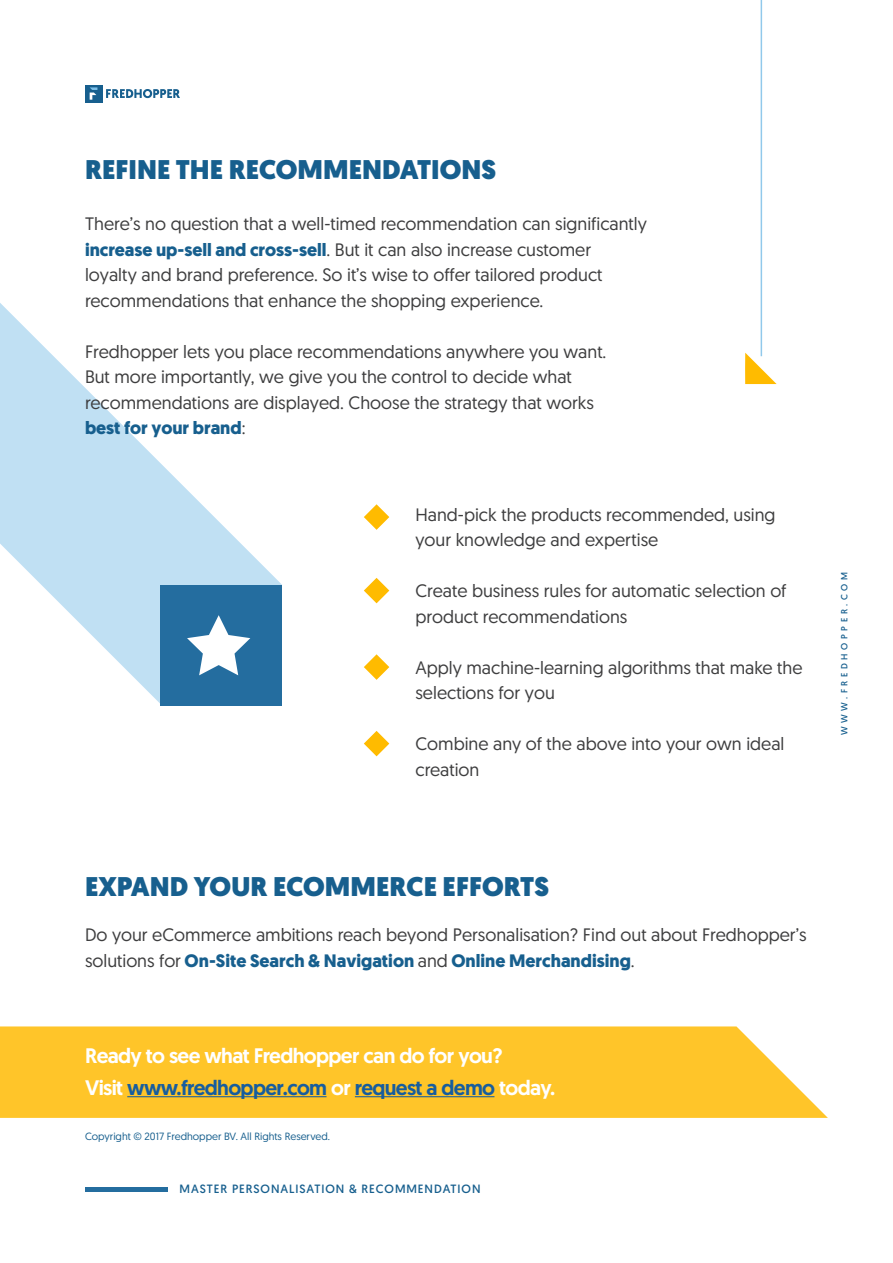
<style>
.page{position:relative;width:893px;height:1263px;background:#fff}
.page>*{position:absolute;margin:0;border:0;box-sizing:border-box;transform-origin:0 0}
.t1{font:900 27px "Geomanist";color:#175f8e}
.t2{font:500 21px "Geomanist";letter-spacing:-.03em;color:#175d9e}
.t3{font:500 21px "Geomanist";letter-spacing:-.03em;color:#fff}
.t4{font:18px/25.5px "Geomanist";color:#3e3e3f}
.t5{font:700 18px "Geomanist";color:#175f8e}
.t6{font:12px "Geomanist";letter-spacing:.075em;color:#175f8e}
.Testo{font:10.5px "Geomanist";color:#175f8e}
.t7{font:9px "Geomanist";letter-spacing:.4em;color:#175f8e}
.s1{font-weight:700;color:#175f8e}
.s2{font-weight:400;color:#3e3e3f}
.s3{color:#fff}
</style>
<div class="page">
<svg style="left:0;top:85px;width:282px;height:620px"></svg>
<div style="left:161px;top:585px;width:121px;height:121px;background:#246d9f"></div>
<div style="left:85px;top:85px;width:17px;height:17px;background:#175f8e"></div>
<svg style="left:90px;top:87px;width:7px;height:13px"></svg>
<svg style="left:106px;top:89px;width:74px;height:9px"></svg>
<svg style="left:0;top:1026px;width:828px;height:92px;background:#fec834"></svg>
<hr style="left:85px;top:1187px;width:82px;height:4px;background:#246d9f">
<hr style="left:761px;top:0;width:1px;height:356px;background:#7cbfe8">
<svg style="left:745px;top:353px;width:32px;height:31px"></svg>
<hr style="left:127px;top:1096px;width:200px;height:1px;background:#175d9e">
<hr style="left:355px;top:1096px;width:139px;height:1px;background:#175d9e">
<svg style="left:364px;top:731px;width:25px;height:25px"></svg>
<svg style="left:364px;top:654px;width:25px;height:26px"></svg>
<svg style="left:364px;top:578px;width:25px;height:25px"></svg>
<svg style="left:364px;top:504px;width:25px;height:26px"></svg>
<svg style="left:187px;top:615px;width:63px;height:60px"></svg>
<p class="t1" style="left:85px;top:152px;width:413px">REFINE THE RECOMMENDATIONS</p>
<p class="t4" style="left:85px;top:211px;width:563px">There’s no question that a well-timed recommendation can significantly <span class="s1">increase up-sell and cross-sell</span>. But it can also increase customer loyalty and brand preference. So it’s wise to offer tailored product recommendations that enhance the shopping experience.</p>
<p class="t4" style="left:85px;top:338px;width:523px">Fredhopper lets you place recommendations anywhere you want.<br>But more importantly, we give you the control to decide what recommendations are displayed. Choose the strategy that works</p>
<p class="t5" style="left:85px;top:416px;width:162px">best for your brand<span class="s2">:</span></p>
<p class="t4" style="left:415px;top:501px;width:362px">Hand-pick the products recommended, using your knowledge and expertise</p>
<p class="t4" style="left:415px;top:578px;width:373px">Create business rules for automatic selection of product recommendations</p>
<p class="t4" style="left:415px;top:654px;width:389px">Apply machine-learning algorithms that make the selections for you</p>
<p class="t4" style="left:415px;top:731px;width:370px">Combine any of the above into your own ideal creation</p>
<p class="t7" style="left:838px;top:735px;width:165px;rotate:-90deg">WWW.FREDHOPPER.COM</p>
<p class="t1" style="left:85px;top:868px;width:465px">EXPAND YOUR ECOMMERCE EFFORTS</p>
<p class="t4" style="left:85px;top:921px;width:723px">Do your eCommerce ambitions reach beyond Personalisation? Find out about Fredhopper’s solutions for <span class="s1">On-Site Search &amp; Navigation</span> and <span class="s1">Online Merchandising</span>.</p>
<p class="t3" style="left:85px;top:1042px;width:419px">Ready to see what Fredhopper can do for you?</p>
<p class="t2" style="left:85px;top:1073px;width:472px"><span class="s3">Visit</span> www.fredhopper.com <span class="s3">or</span> request a demo <span class="s3">today.</span></p>
<p class="Testo" style="left:85px;top:1130px;width:247px">Copyright © 2017 Fredhopper BV. All Rights Reserved.</p>
<p class="t6" style="left:180px;top:1181px;width:302px">MASTER PERSONALISATION &amp; RECOMMENDATION</p>
</div>
